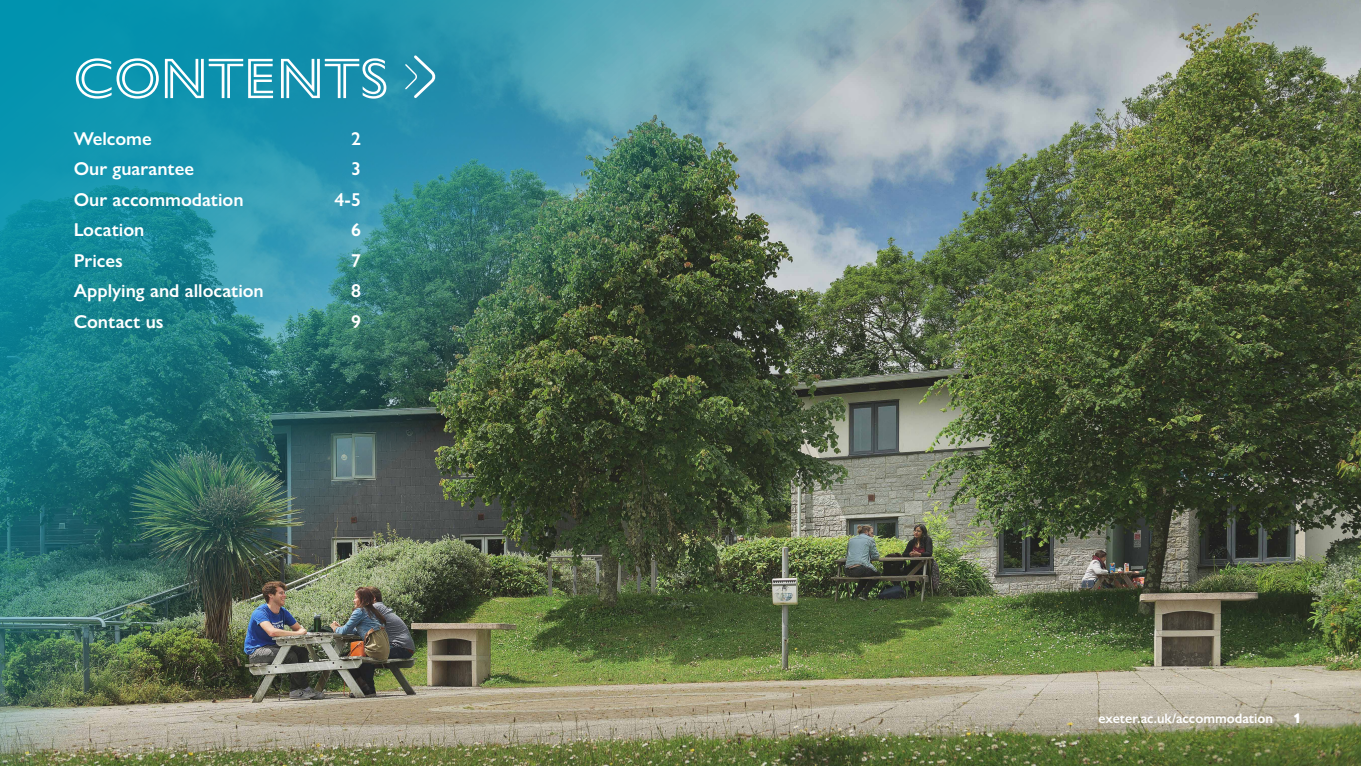
<style>
.page{position:relative;width:1361px;height:766px;background:#fff}
.page>*{position:absolute;margin:0;border:0;box-sizing:border-box;transform-origin:0 0}
.t1{font:57.48px "Gill Sans Nova Inline";letter-spacing:-.005em;color:#fff}
.t2{font:600 18.68px "Gill Sans Nova";color:#fff}
.t3{font:600 13.82px "Gill Sans Nova";color:#fff}
.t4{font:800 13.82px "Gill Sans Nova";color:#fff}
</style>
<div class="page">
<img style="left:937px;top:0;width:424px;height:765px">
<img style="left:0;top:0;width:937px;height:765px">
<svg style="left:404px;top:53px;width:34px;height:48px;background:#3d9db6"></svg>
<p class="t1" style="left:74px;top:40px;width:317px">CONTENTS</p>
<p class="t2" style="left:74px;top:127px;width:80px">Welcome</p>
<p class="t2" style="left:351px;top:127px;width:11px">2</p>
<p class="t2" style="left:74px;top:157px;width:122px">Our guarantee</p>
<p class="t2" style="left:351px;top:157px;width:11px">3</p>
<p class="t2" style="left:74px;top:188px;width:171px">Our accommodation</p>
<p class="t2" style="left:334px;top:188px;width:28px">4-5</p>
<p class="t2" style="left:74px;top:218px;width:72px">Location</p>
<p class="t2" style="left:351px;top:218px;width:11px">6</p>
<p class="t2" style="left:74px;top:249px;width:51px">Prices</p>
<p class="t2" style="left:351px;top:249px;width:11px">7</p>
<p class="t2" style="left:74px;top:279px;width:192px">Applying and allocation</p>
<p class="t2" style="left:351px;top:279px;width:11px">8</p>
<p class="t2" style="left:74px;top:310px;width:91px">Contact us</p>
<p class="t2" style="left:351px;top:310px;width:11px">9</p>
<p class="t3" style="left:1098px;top:709px;width:176px">exeter.ac.uk/accommodation</p>
<p class="t4" style="left:1293px;top:709px;width:10px">1</p>
</div>
